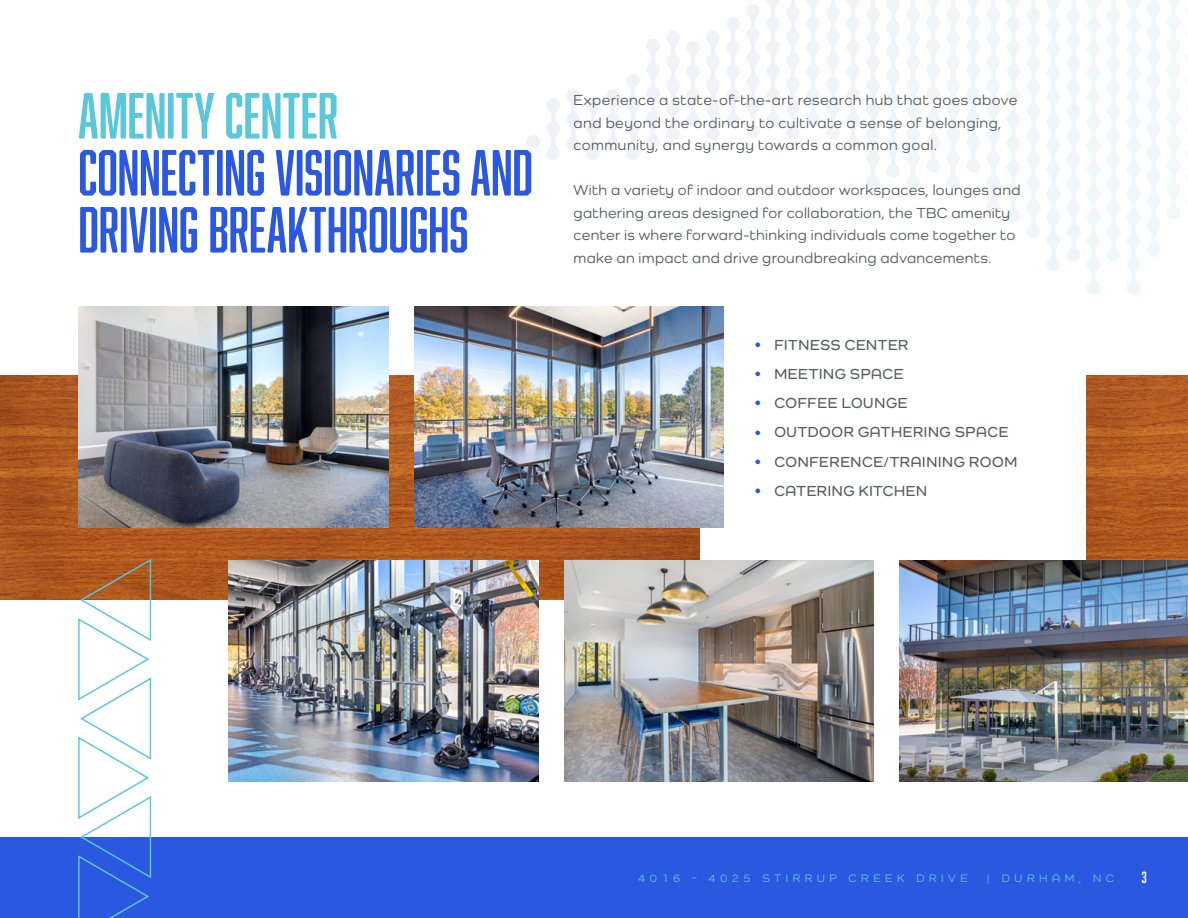
<style>
.page{position:relative;width:1188px;height:918px;background:#fff}
.page>*{position:absolute;margin:0;border:0;box-sizing:border-box;transform-origin:0 0}
.t1{font:60px/57px "Abolition Soft";letter-spacing:-.01em;color:#2b58e0}
.t2{font:60px "Abolition Soft";letter-spacing:-.005em;color:#5ac7da}
.t3{font:500 15px/22.5px "Como";letter-spacing:.025em;color:#585c5c}
.t4{font:600 15px "Como";letter-spacing:.04em;color:#585c5c}
.t5{font:15px "Abolition Soft";color:#fff}
.t6{font:500 11.25px "Como";letter-spacing:.41em;color:#5ac7da}
.s1{color:#2b58e0}
</style>
<div class="page">
<img style="left:0;top:375px;width:320px;height:224px">
<img style="left:320px;top:375px;width:380px;height:224px">
<img style="left:1086px;top:375px;width:102px;height:186px">
<svg style="left:527px;top:41px;width:173px;height:119px"></svg>
<div style="left:0;top:837px;width:1188px;height:81px;background:#2b58e0"></div>
<img style="left:414px;top:307px;width:310px;height:220px">
<img style="left:564px;top:561px;width:310px;height:220px">
<img style="left:900px;top:561px;width:288px;height:220px">
<img style="left:228px;top:561px;width:310px;height:220px">
<svg style="left:77px;top:557px;width:75px;height:361px"></svg>
<img style="left:78px;top:307px;width:310px;height:220px">
<h1 class="t2" style="left:78px;top:81px;width:262px">AMENITY CENTER</h1>
<h1 class="t1" style="left:78px;top:143px;width:456px">CONNECTING VISIONARIES AND<br>DRIVING BREAKTHROUGHS</h1>
<p class="t3" style="left:574px;top:89px;width:445px">Experience a state-of-the-art research hub that goes above and beyond the ordinary to cultivate a sense of belonging, community, and synergy towards a common goal.</p>
<p class="t3" style="left:574px;top:179px;width:448px">With a variety of indoor and outdoor workspaces, lounges and gathering areas designed for collaboration, the TBC amenity center is where forward-thinking individuals come together to make an impact and drive groundbreaking advancements.</p>
<p class="t4" style="left:754px;top:336px;width:156px"><span class="s1">•</span> FITNESS CENTER</p>
<p class="t4" style="left:754px;top:365px;width:151px"><span class="s1">•</span> MEETING SPACE</p>
<p class="t4" style="left:754px;top:394px;width:155px"><span class="s1">•</span> COFFEE LOUNGE</p>
<p class="t4" style="left:754px;top:423px;width:256px"><span class="s1">•</span> OUTDOOR GATHERING SPACE</p>
<p class="t4" style="left:754px;top:453px;width:265px"><span class="s1">•</span> CONFERENCE/TRAINING ROOM</p>
<p class="t4" style="left:754px;top:482px;width:175px"><span class="s1">•</span> CATERING KITCHEN</p>
<p class="t6" style="left:638px;top:871px;width:331px">4016 - 4025 STIRRUP CREEK DRIVE</p>
<p class="t6" style="left:987px;top:871px;width:129px">| DURHAM, NC</p>
<p class="t5" style="left:1142px;top:869px;width:6px">3</p>
</div>
